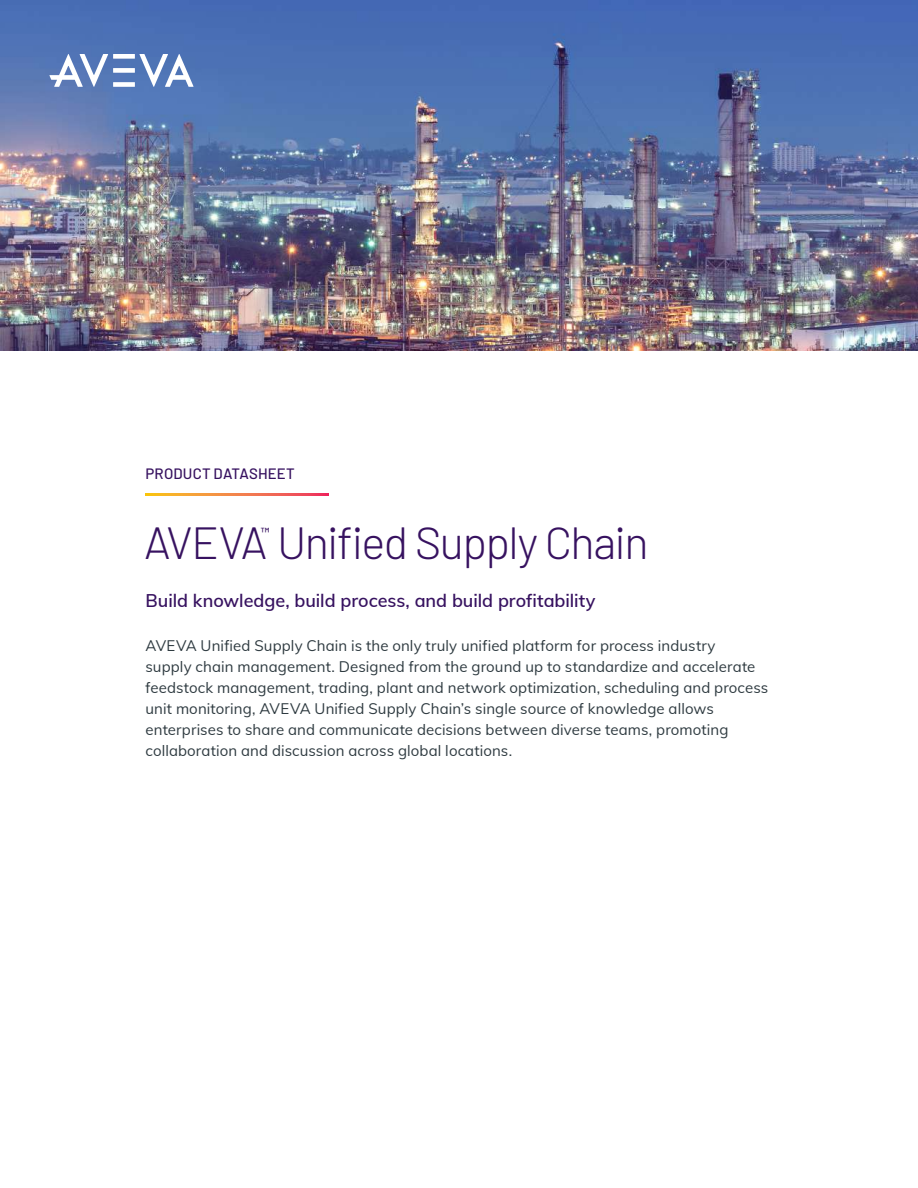
<style>
.page{position:relative;width:918px;height:1188px;background:#fff}
.page>*{position:absolute;margin:0;border:0;box-sizing:border-box;transform-origin:0 0}
.t1{font:300 45px "Barlow";letter-spacing:-.035em;color:#371260}
.t2{font:600 18px "Muli";color:#371260}
.t3{font:15px/21px "Muli";letter-spacing:.005em;color:#2f3b41}
.t4{font:500 15px "Barlow";letter-spacing:.01em;color:#371260}
.t5{font:500 13.05px "Barlow";color:#371260}
</style>
<div class="page">
<img style="left:0;top:0;width:918px;height:351px">
<svg style="left:146px;top:494px;width:182px;height:1px"></svg>
<div style="left:113px;top:82px;width:22px;height:5px;background:#fff"></div>
<div style="left:113px;top:68px;width:22px;height:5px;background:#fff"></div>
<div style="left:113px;top:54px;width:22px;height:5px;background:#fff"></div>
<svg style="left:49px;top:54px;width:59px;height:33px"></svg>
<svg style="left:139px;top:54px;width:55px;height:33px"></svg>
<p class="t4" style="left:146px;top:462px;width:151px">PRODUCT DATASHEET</p>
<h1 class="t1" style="left:144px;top:511px;width:506px">AVEVA Unified Supply Chain</h1>
<p class="t5" style="left:261px;top:522px;width:10px">™</p>
<p class="t2" style="left:146px;top:588px;width:452px">Build knowledge, build process, and build profitability</p>
<p class="t3" style="left:146px;top:634px;width:624px">AVEVA Unified Supply Chain is the only truly unified platform for process industry<br>supply chain management. Designed from the ground up to standardize and accelerate feedstock management, trading, plant and network optimization, scheduling and process unit monitoring, AVEVA Unified Supply Chain’s single source of knowledge allows enterprises to share and communicate decisions between diverse teams, promoting collaboration and discussion across global locations.</p>
</div>
